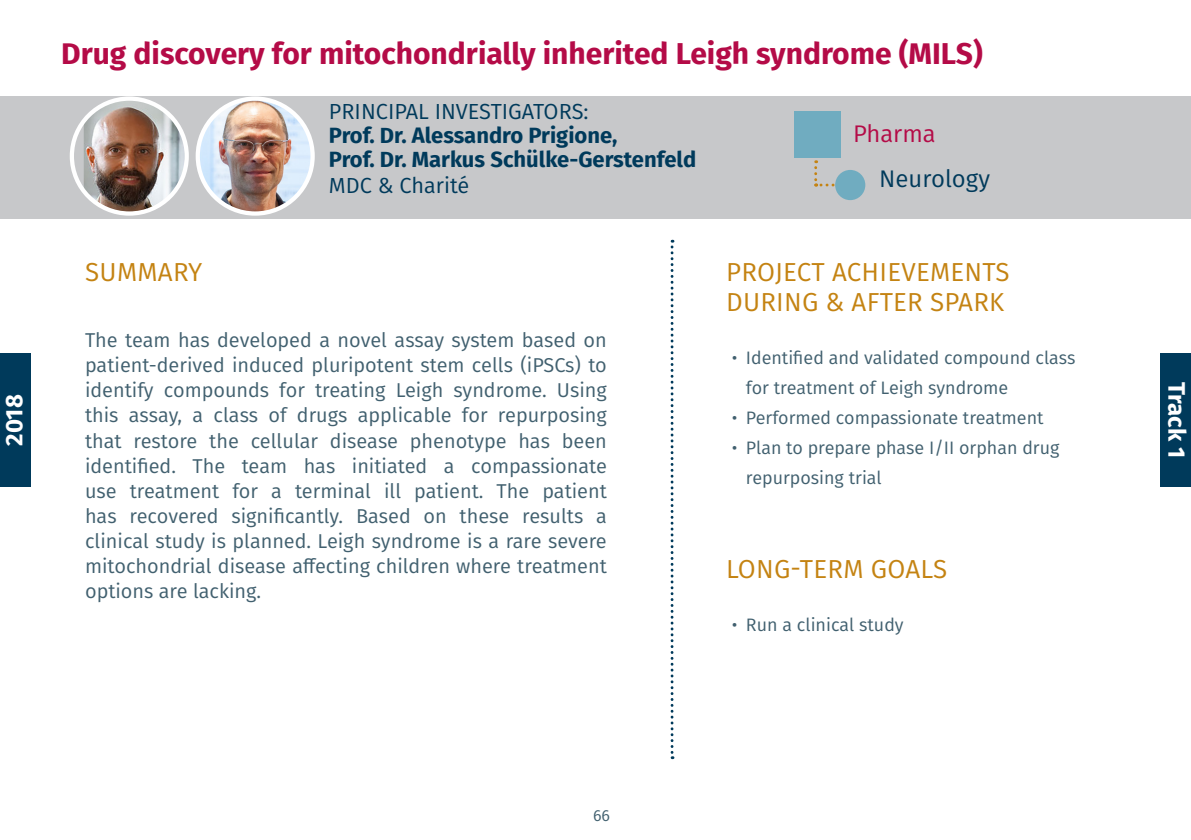
<style>
.page{position:relative;width:1191px;height:840px;background:#fff}
.page>*{position:absolute;margin:0;border:0;box-sizing:border-box;transform-origin:0 0}
.t1{font:700 30px "Fira Sans";color:#b40b47}
.t2{font:26px/30px "Fira Sans";letter-spacing:.01em;color:#c48312}
.t3{font:700 24px "Fira Sans";color:#fff}
.t4{font:24px "Fira Sans";color:#003a5b}
.t5{font:24px "Fira Sans";color:#b40b47}
.t6{font:700 22px/24px "Fira Sans";color:#003a5b}
.t7{font:21.8px "Fira Sans";color:#003a5b}
.t8{font:20px/25px "Fira Sans";color:#41606f;text-align:justify}
.t9{font:18px/30px "Fira Sans";color:#41606f}
.t10{font:16px "Fira Sans";color:#41606f}
</style>
<div class="page">
<div style="left:0;top:96px;width:1191px;height:122px;background:#c7c8ca"></div>
<img style="left:84px;top:101px;width:103px;height:112px">
<div style="left:70px;top:96px;width:119px;height:119px;border:4px solid #fff;border-radius:50%"></div>
<img style="left:198px;top:99px;width:115px;height:114px;border-radius:57px">
<div style="left:196px;top:96px;width:119px;height:119px;border:4px solid #fff;border-radius:50%"></div>
<svg style="left:670px;top:240px;width:3px;height:518px"></svg>
<div style="left:794px;top:111px;width:46px;height:46px;background:#70acc0"></div>
<svg style="left:814px;top:160px;width:19px;height:26px"></svg>
<div style="left:835px;top:170px;width:30px;height:30px;background:#70acc0;border-radius:50%"></div>
<div style="left:1160px;top:353px;width:31px;height:133px;background:#003a5b"></div>
<div style="left:0;top:353px;width:31px;height:133px;background:#003a5b"></div>
<p class="t3" style="left:-6px;top:445px;width:52px;rotate:-90deg">2018</p>
<h1 class="t1" style="left:61px;top:28px;width:923px">Drug discovery for mitochondrially inherited Leigh syndrome (MILS)</h1>
<p class="t7" style="left:329px;top:95px;width:261px">PRINCIPAL INVESTIGATORS:</p>
<p class="t6" style="left:329px;top:121px;width:369px">Prof. Dr. Alessandro Prigione,<br>Prof. Dr. Markus Schülke-Gerstenfeld</p>
<p class="t7" style="left:329px;top:169px;width:142px">MDC &amp; Charité</p>
<p class="t5" style="left:853px;top:115px;width:84px">Pharma</p>
<p class="t4" style="left:879px;top:161px;width:112px">Neurology</p>
<h2 class="t2" style="left:85px;top:256px;width:119px">SUMMARY</h2>
<p class="t8" style="left:85px;top:327px;width:523px">The team has developed a novel assay system based on patient-derived induced pluripotent stem cells (iPSCs) to identify compounds for treating Leigh syndrome. Using this assay, a class of drugs applicable for repurposing that restore the cellular disease phenotype has been identified. The team has initiated a compassionate use treatment for a terminal ill patient. The patient has recovered significantly. Based on these results a clinical study is planned. Leigh syndrome is a rare severe mitochondrial disease affecting children where treatment options are lacking.</p>
<h2 class="t2" style="left:726px;top:256px;width:285px">PROJECT ACHIEVEMENTS<br>DURING &amp; AFTER SPARK</h2>
<p class="t9" style="left:746px;top:342px;width:331px;text-indent:-14px">• Identified and validated compound class for treatment of Leigh syndrome</p>
<p class="t9" style="left:732px;top:402px;width:313px">• Performed compassionate treatment</p>
<p class="t9" style="left:746px;top:432px;width:315px;text-indent:-14px">• Plan to prepare phase I/II orphan drug repurposing trial</p>
<h2 class="t2" style="left:726px;top:552px;width:223px">LONG-TERM GOALS</h2>
<p class="t9" style="left:732px;top:609px;width:173px">• Run a clinical study</p>
<p class="t10" style="left:593px;top:802px;width:18px">66</p>
<p class="t3" style="left:1197px;top:382px;width:77px;rotate:90deg">Track 1</p>
</div>
